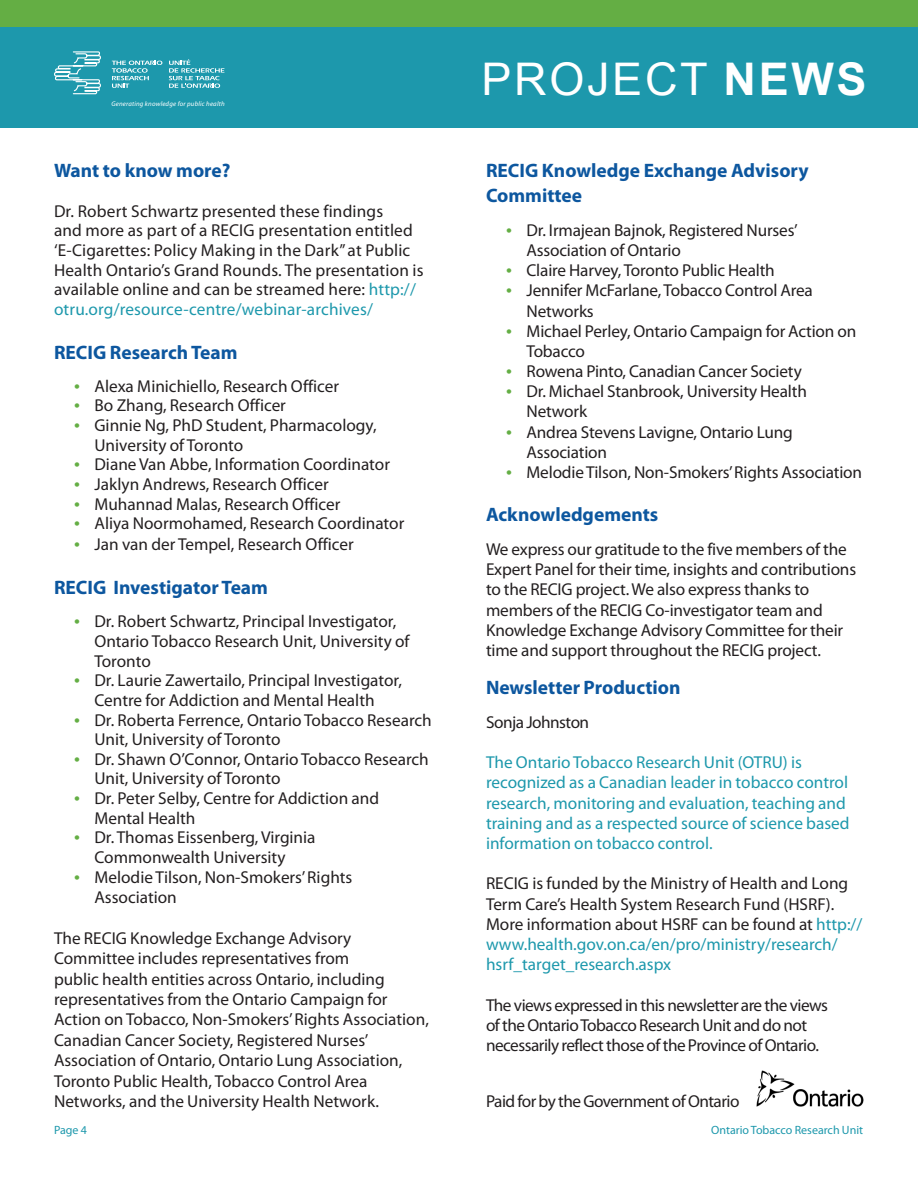
<style>
.page{position:relative;width:918px;height:1188px;background:#fff}
.page>*{position:absolute;margin:0;border:0;box-sizing:border-box;transform-origin:0 0}
.t1{font:45px "Arial MT SC800";letter-spacing:.06em;color:#fff}
.t2{font:700 19.5px/24.8px "Myriad Pro";color:#0d579f}
.t3{font:17.25px/20.2px "Myriad Pro";color:#231f20}
.t4{font:17.25px/20.2px "Myriad Pro";color:#1d98ac}
.t5{font:17.25px/20.2px "Myriad Pro";letter-spacing:-.03em;color:#231f20}
.t6{font:12px "Myriad Pro";color:#1d98ac}
.t7{font:italic 6.75px "Myriad Pro";letter-spacing:.025em;color:#fff}
.s1{color:#1d98ac}
.s2{font-size:21px;color:#64ae44}
.s3{font-family:"Arial Bold MT SC800"}
</style>
<div class="page">
<div style="left:0;top:0;width:918px;height:128px;background:#1d98ac"></div>
<div style="left:0;top:0;width:918px;height:27px;background:#64ae44"></div>
<svg style="left:54px;top:51px;width:47px;height:44px"></svg>
<svg style="left:112px;top:61px;width:50px;height:27px"></svg>
<svg style="left:169px;top:59px;width:55px;height:29px"></svg>
<img style="left:756px;top:1071px;width:108px;height:36px">
<p class="t7" style="left:111px;top:100px;width:115px">Generating knowledge for public health</p>
<p class="t2" style="left:54px;top:158px;width:178px">Want to know more?</p>
<p class="t3" style="left:54px;top:201px;width:371px;line-height:19.6px">Dr. Robert Schwartz presented these findings<br>and more as part of a RECIG presentation entitled ‘E-Cigarettes: Policy Making in the Dark” at Public Health Ontario’s Grand Rounds. The presentation is available online and can be streamed here: <span class="s1">http:// otru.org/resource-centre/webinar-archives/</span></p>
<p class="t2" style="left:54px;top:339px;width:185px">RECIG Research Team</p>
<p class="t3" style="left:74px;top:376px;width:266px"><span class="s2">•</span> Alexa Minichiello, Research Officer</p>
<p class="t3" style="left:74px;top:395px;width:213px"><span class="s2">•</span> Bo Zhang, Research Officer</p>
<p class="t3" style="left:94px;top:415px;width:284px;line-height:19.6px;text-indent:-20px"><span class="s2">•</span> Ginnie Ng, PhD Student, Pharmacology,<br>University of Toronto</p>
<p class="t3" style="left:74px;top:454px;width:317px"><span class="s2">•</span> Diane Van Abbe, Information Coordinator</p>
<p class="t3" style="left:74px;top:474px;width:256px"><span class="s2">•</span> Jaklyn Andrews, Research Officer</p>
<p class="t3" style="left:74px;top:493px;width:268px"><span class="s2">•</span> Muhannad Malas, Research Officer</p>
<p class="t3" style="left:74px;top:513px;width:332px"><span class="s2">•</span> Aliya Noormohamed, Research Coordinator</p>
<p class="t3" style="left:74px;top:533px;width:281px"><span class="s2">•</span> Jan van der Tempel, Research Officer</p>
<p class="t2" style="left:54px;top:575px;width:216px">RECIG Investigator Team</p>
<p class="t3" style="left:94px;top:611px;width:317px;line-height:19.6px;text-indent:-20px"><span class="s2">•</span> Dr. Robert Schwartz, Principal Investigator,<br>Ontario Tobacco Research Unit, University of<br>Toronto</p>
<p class="t3" style="left:74px;top:670px;width:329px;line-height:19.6px;text-align:center"><span class="s2">•</span> Dr. Laurie Zawertailo, Principal Investigator,<br>Centre for Addiction and Mental Health</p>
<p class="t3" style="left:94px;top:710px;width:339px;line-height:19.6px;text-indent:-20px"><span class="s2">•</span> Dr. Roberta Ferrence, Ontario Tobacco Research<br>Unit, University of Toronto</p>
<p class="t3" style="left:94px;top:749px;width:336px;line-height:19.6px;text-indent:-20px"><span class="s2">•</span> Dr. Shawn O’Connor, Ontario Tobacco Research<br>Unit, University of Toronto</p>
<p class="t3" style="left:94px;top:788px;width:286px;line-height:19.6px;text-indent:-20px"><span class="s2">•</span> Dr. Peter Selby, Centre for Addiction and<br>Mental Health</p>
<p class="t3" style="left:74px;top:828px;width:243px;line-height:19.6px;text-align:center"><span class="s2">•</span> Dr. Thomas Eissenberg, Virginia<br>Commonwealth University</p>
<p class="t3" style="left:94px;top:866px;width:259px;text-indent:-20px"><span class="s2">•</span> Melodie Tilson, Non-Smokers’Rights<br>Association</p>
<p class="t3" style="left:54px;top:928px;width:376px">The RECIG Knowledge Exchange Advisory Committee includes representatives from<br>public health entities across Ontario, including representatives from the Ontario Campaign for Action on Tobacco, Non-Smokers’Rights Association, Canadian Cancer Society, Registered Nurses’ Association of Ontario, Ontario Lung Association, Toronto Public Health, Tobacco Control Area Networks, and the University Health Network.</p>
<p class="t1" style="left:482px;top:50px;width:387px">PROJECT <span class="s3">NEWS</span></p>
<p class="t2" style="left:486px;top:158px;width:324px">RECIG Knowledge Exchange Advisory<br>Committee</p>
<p class="t3" style="left:526px;top:220px;width:273px;text-indent:-20px"><span class="s2">•</span> Dr. Irmajean Bajnok, Registered Nurses’<br>Association of Ontario</p>
<p class="t3" style="left:506px;top:260px;width:270px"><span class="s2">•</span> Claire Harvey, Toronto Public Health</p>
<p class="t3" style="left:526px;top:280px;width:288px;text-indent:-20px"><span class="s2">•</span> Jennifer McFarlane, Tobacco Control Area<br>Networks</p>
<p class="t3" style="left:526px;top:321px;width:331px;text-indent:-20px"><span class="s2">•</span> Michael Perley, Ontario Campaign for Action on<br>Tobacco</p>
<p class="t3" style="left:506px;top:361px;width:297px"><span class="s2">•</span> Rowena Pinto, Canadian Cancer Society</p>
<p class="t3" style="left:526px;top:381px;width:282px;text-indent:-20px"><span class="s2">•</span> Dr. Michael Stanbrook, University Health<br>Network</p>
<p class="t3" style="left:526px;top:421px;width:268px;text-indent:-20px"><span class="s2">•</span> Andrea Stevens Lavigne, Ontario Lung<br>Association</p>
<p class="t3" style="left:506px;top:462px;width:357px"><span class="s2">•</span> Melodie Tilson, Non-Smokers’Rights Association</p>
<p class="t2" style="left:486px;top:502px;width:174px">Acknowledgements</p>
<p class="t3" style="left:486px;top:539px;width:372px">We express our gratitude to the five members of the Expert Panel for their time, insights and contributions to the RECIG project.We also express thanks to members of the RECIG Co-investigator team and Knowledge Exchange Advisory Committee for their time and support throughout the RECIG project.</p>
<p class="t2" style="left:486px;top:675px;width:196px">Newsletter Production</p>
<p class="t5" style="left:486px;top:712px;width:105px">Sonja Johnston</p>
<p class="t4" style="left:486px;top:752px;width:365px">The Ontario Tobacco Research Unit (OTRU) is recognized as a Canadian leader in tobacco control research, monitoring and evaluation, teaching and training and as a respected source of science based information on tobacco control.</p>
<p class="t3" style="left:486px;top:873px;width:378px">RECIG is funded by the Ministry of Health and Long Term Care’s Health System Research Fund (HSRF).<br>More information about HSRF can be found at <span class="s1">http:// www.health.gov.on.ca/en/pro/ministry/research/ hsrf_target_research.aspx</span></p>
<p class="t5" style="left:486px;top:994px;width:344px">The views expressed in this newsletter are the views of the OntarioTobacco Research Unit and do not necessarily reflect those of the Province of Ontario.</p>
<p class="t5" style="left:486px;top:1091px;width:255px">Paid for by the Government of Ontario</p>
<p class="t6" style="left:54px;top:1123px;width:35px">Page 4</p>
<p class="t6" style="left:711px;top:1123px;width:154px">Ontario Tobacco Research Unit</p>
</div>
